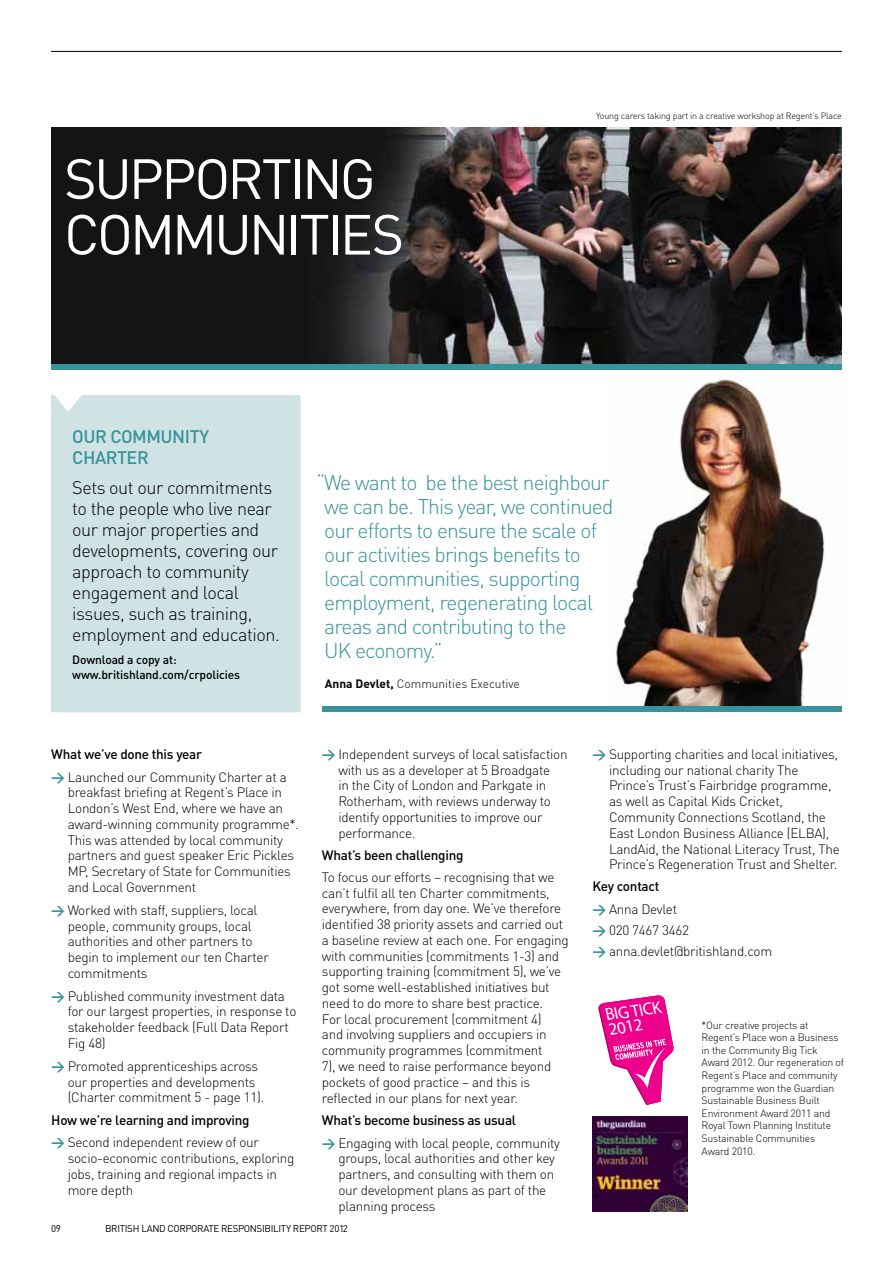
<style>
.page{position:relative;width:893px;height:1263px;background:#fff}
.page>*{position:absolute;margin:0;border:0;box-sizing:border-box;transform-origin:0 0}
.t1{font:55.65px/55.7px "DIN Pro";letter-spacing:-.055em;color:#fff}
.t2{font:300 21px/24px "DIN Pro";letter-spacing:-.04em;color:#38939b}
.t3{font:300 18px/21px "DIN Pro";letter-spacing:-.025em;color:#000}
.t4{font:500 18px/21px "DIN Pro";letter-spacing:-.025em;color:#38939b}
.t5{font:700 condensed 17.4px/14.9px "Interstate";color:#fff}
.t6{font:300 13.5px/15.8px "DIN Pro";letter-spacing:-.02em;color:#000}
.t7{font:500 13.5px "DIN Pro";letter-spacing:-.02em;color:#000}
.t8{font:500 12px/15px "DIN Pro";letter-spacing:-.01em;color:#000}
.t9{font:300 12px "DIN Pro";color:#000}
.t10{font:300 10.5px/12.6px "DIN Pro";letter-spacing:-.02em;color:#000}
.t11{font:9.75px "DIN Pro";letter-spacing:-.03em;color:#000}
.t12{font:300 9px "DIN Pro";letter-spacing:-.02em;color:#000}
.s1{font-weight:700}
.s2{font-weight:700;color:#38939b}
</style>
<div class="page">
<div style="left:51px;top:395px;width:249px;height:317px;background:#cfe2e4"></div>
<hr style="left:51px;top:51px;width:791px;height:1px;background:#000">
<img style="left:51px;top:128px;width:791px;height:236px">
<img style="left:615px;top:379px;width:210px;height:327px">
<div style="left:322px;top:706px;width:520px;height:6px;background:#38939b"></div>
<img style="left:592px;top:1116px;width:95px;height:95px">
<div style="left:51px;top:364px;width:791px;height:6px;background:#38939b"></div>
<svg style="left:598px;top:995px;width:76px;height:110px"></svg>
<h1 class="t1" style="left:64px;top:145px;width:342px">SUPPORTING<br>COMMUNITIES</h1>
<p class="t12" style="left:596px;top:109px;width:247px">Young carers taking part in a creative workshop at Regent’s Place</p>
<h3 class="t4" style="left:72px;top:424px;width:138px">OUR COMMUNITY<br>CHARTER</h3>
<h3 class="t3" style="left:72px;top:475px;width:209px">Sets out our commitments to the people who live near our major properties and developments, covering our approach to community engagement and local issues, such as training, employment and education.</h3>
<p class="t8" style="left:72px;top:651px;width:169px">Download a copy at: www.britishland.com/crpolicies</p>
<p class="t2" style="left:324px;top:469px;width:291px;text-indent:-8px">“ We want to be the best neighbour we can be. This year, we continued our efforts to ensure the scale of our activities brings benefits to local communities, supporting employment, regenerating local areas and contributing to the<br>U K economy.”</p>
<p class="t9" style="left:325px;top:674px;width:196px"><span class="s1">Anna Devlet,</span> Communities Executive</p>
<p class="t7" style="left:51px;top:743px;width:152px">What we’ve done this year</p>
<p class="t6" style="left:68px;top:768px;width:233px;text-indent:-16px"><span class="s2">→</span> Launched our Community Charter at a breakfast briefing at Regent’s Place in London’s West End, where we have an award-winning community programme*.<br>This was attended by local community partners and guest speaker Eric Pickles MP, Secretary of State for Communities and Local Government</p>
<p class="t6" style="left:68px;top:901px;width:203px;text-indent:-16px"><span class="s2">→</span> Worked with staff, suppliers, local people, community groups, local authorities and other partners to begin to implement our ten Charter commitments</p>
<p class="t6" style="left:68px;top:987px;width:230px;text-indent:-16px"><span class="s2">→</span> Published community investment data for our largest properties, in response to stakeholder feedback (Full Data Report<br>Fig 48)</p>
<p class="t6" style="left:68px;top:1057px;width:198px;text-indent:-16px"><span class="s2">→</span> Promoted apprenticeships across our properties and developments (Charter commitment 5 - page 11).</p>
<p class="t7" style="left:51px;top:1109px;width:200px">How we’re learning and improving</p>
<p class="t6" style="left:68px;top:1133px;width:228px;text-indent:-16px"><span class="s2">→</span> Second independent review of our socio-economic contributions, exploring jobs, training and regional impacts in more depth</p>
<p class="t6" style="left:338px;top:745px;width:231px;text-indent:-16px"><span class="s2">→</span> Independent surveys of local satisfaction with us as a developer at 5 Broadgate<br>in the City of London and Parkgate in Rotherham, with reviews underway to identify opportunities to improve our performance.</p>
<p class="t7" style="left:322px;top:844px;width:143px">What’s been challenging</p>
<p class="t6" style="left:322px;top:868px;width:248px">To focus our efforts – recognising that we can’t fulfil all ten Charter commitments, everywhere, from day one. We’ve therefore identified 38 priority assets and carried out a baseline review at each one. For engaging with communities (commitments 1-3) and supporting training (commitment 5), we’ve got some well-established initiatives but need to do more to share best practice.<br>For local procurement (commitment 4)<br>and involving suppliers and occupiers in community programmes (commitment<br>7), we need to raise performance beyond pockets of good practice – and this is reflected in our plans for next year.</p>
<p class="t7" style="left:322px;top:1109px;width:196px">What’s become business as usual</p>
<p class="t6" style="left:338px;top:1133px;width:223px;text-indent:-16px"><span class="s2">→</span> Engaging with local people, community groups, local authorities and other key partners, and consulting with them on our development plans as part of the planning process</p>
<p class="t6" style="left:609px;top:745px;width:232px;text-indent:-16px"><span class="s2">→</span> Supporting charities and local initiatives, including our national charity The Prince’s Trust’s Fairbridge programme, as well as Capital Kids Cricket, Community Connections Scotland, the East London Business Alliance (ELBA), LandAid, the National Literacy Trust, The Prince’s Regeneration Trust and Shelter.</p>
<p class="t7" style="left:593px;top:875px;width:68px">Key contact</p>
<p class="t6" style="left:593px;top:900px;width:86px"><span class="s2">→</span> Anna Devlet</p>
<p class="t6" style="left:593px;top:921px;width:98px"><span class="s2">→</span> 020 7467 3462</p>
<p class="t6" style="left:593px;top:942px;width:181px"><span class="s2">→</span> anna.devlet@britishland.com</p>
<p class="t5" style="left:605px;top:1007px;width:58px;rotate:-8deg">BIG TICK<br>2012</p>
<p class="t10" style="left:702px;top:1017px;width:144px">*Our creative projects at<br>Regent’s Place won a Business in the Community Big Tick<br>Award 2012. Our regeneration of<br>Regent’s Place and community programme won the Guardian<br>Sustainable Business Built<br>Environment Award 2011 and<br>Royal Town Planning Institute<br>Sustainable Communities<br>Award 2010.</p>
<p class="t11" style="left:51px;top:1221px;width:11px">09</p>
<p class="t11" style="left:105px;top:1221px;width:244px">BRITISH LAND CORPORATE RESPONSIBILITY REPORT 2012</p>
</div>
